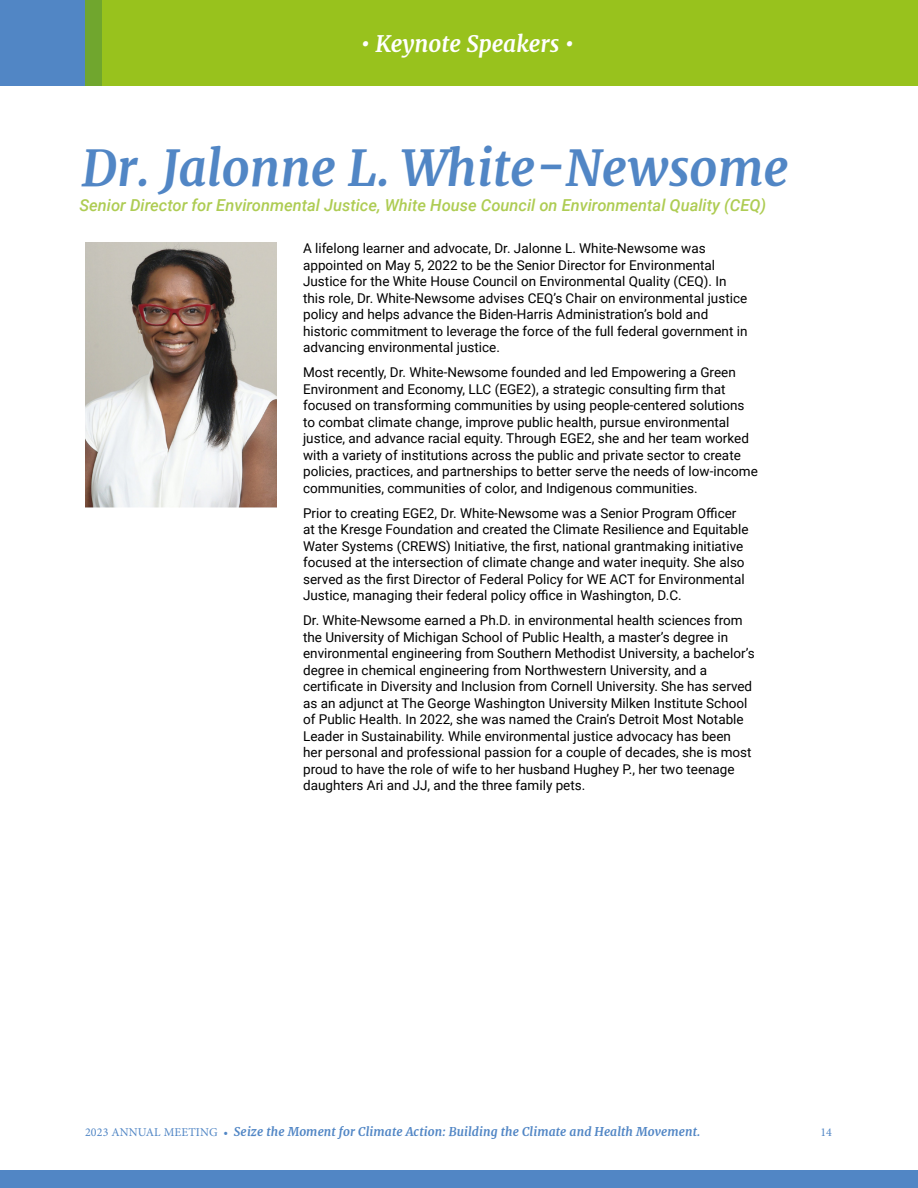
<style>
.page{position:relative;width:918px;height:1188px;background:#fff}
.page>*{position:absolute;margin:0;border:0;box-sizing:border-box;transform-origin:0 0}
.t1{font:italic 700 48.9px "Merriweather";color:#5186c5}
.t2{font:italic 700 22.5px "Merriweather";color:#fff}
.t3{font:italic 500 16.5px "Roboto";color:#aecc53}
.t4{font:13.5px/16.5px "Roboto";color:#000}
.t5{font:italic 700 12px "Merriweather";letter-spacing:.01em;color:#5186c5}
.t6{font:12px "Minion Pro";color:#5186c5}
.s1{font-family:"Minion Pro";font-weight:400;font-style:normal}
</style>
<div class="page">
<div style="left:0;top:0;width:85px;height:85px;background:#5186c5"></div>
<div style="left:85px;top:0;width:17px;height:85px;background:#70a62e"></div>
<div style="left:102px;top:0;width:816px;height:85px;background:#98c21d"></div>
<div style="left:0;top:1171px;width:918px;height:17px;background:#5186c5"></div>
<img style="left:85px;top:242px;width:191px;height:265px">
<h2 class="t2" style="left:361px;top:30px;width:215px">• Keynote Speakers •</h2>
<h1 class="t1" style="left:82px;top:138px;width:709px">Dr. Jalonne L. White-Newsome</h1>
<p class="t3" style="left:80px;top:194px;width:688px">Senior Director for Environmental Justice, White House Council on Environmental Quality (CEQ)</p>
<p class="t4" style="left:303px;top:240px;width:446px">A lifelong learner and advocate, Dr. Jalonne L. White-Newsome was appointed on May 5, 2022 to be the Senior Director for Environmental Justice for the White House Council on Environmental Quality (CEQ). In this role, Dr. White-Newsome advises CEQ’s Chair on environmental justice policy and helps advance the Biden-Harris Administration’s bold and historic commitment to leverage the force of the full federal government in advancing environmental justice.</p>
<p class="t4" style="left:303px;top:364px;width:456px">Most recently, Dr. White-Newsome founded and led Empowering a Green Environment and Economy, LLC (EGE2), a strategic consulting firm that focused on transforming communities by using people-centered solutions to combat climate change, improve public health, pursue environmental justice, and advance racial equity. Through EGE2, she and her team worked with a variety of institutions across the public and private sector to create policies, practices, and partnerships to better serve the needs of low-income communities, communities of color, and Indigenous communities.</p>
<p class="t4" style="left:303px;top:504px;width:447px">Prior to creating EGE2, Dr. White-Newsome was a Senior Program Officer at the Kresge Foundation and created the Climate Resilience and Equitable Water Systems (CREWS) Initiative, the first, national grantmaking initiative focused at the intersection of climate change and water inequity. She also served as the first Director of Federal Policy for WE ACT for Environmental Justice, managing their federal policy office in Washington, D.C.</p>
<p class="t4" style="left:303px;top:612px;width:453px">Dr. White-Newsome earned a Ph.D. in environmental health sciences from the University of Michigan School of Public Health, a master’s degree in environmental engineering from Southern Methodist University, a bachelor’s degree in chemical engineering from Northwestern University, and a certificate in Diversity and Inclusion from Cornell University. She has served as an adjunct at The George Washington University Milken Institute School of Public Health. In 2022, she was named the Crain’s Detroit Most Notable Leader in Sustainability. While environmental justice advocacy has been<br>her personal and professional passion for a couple of decades, she is most proud to have the role of wife to her husband Hughey P., her two teenage daughters Ari and JJ, and the three family pets.</p>
<p class="t5" style="left:85px;top:1124px;width:617px"><span class="s1">2023 ANNUAL MEETING •</span> Seize the Moment for Climate Action: Building the Climate and Health Movement.</p>
<p class="t6" style="left:820px;top:1124px;width:13px">14</p>
</div>
